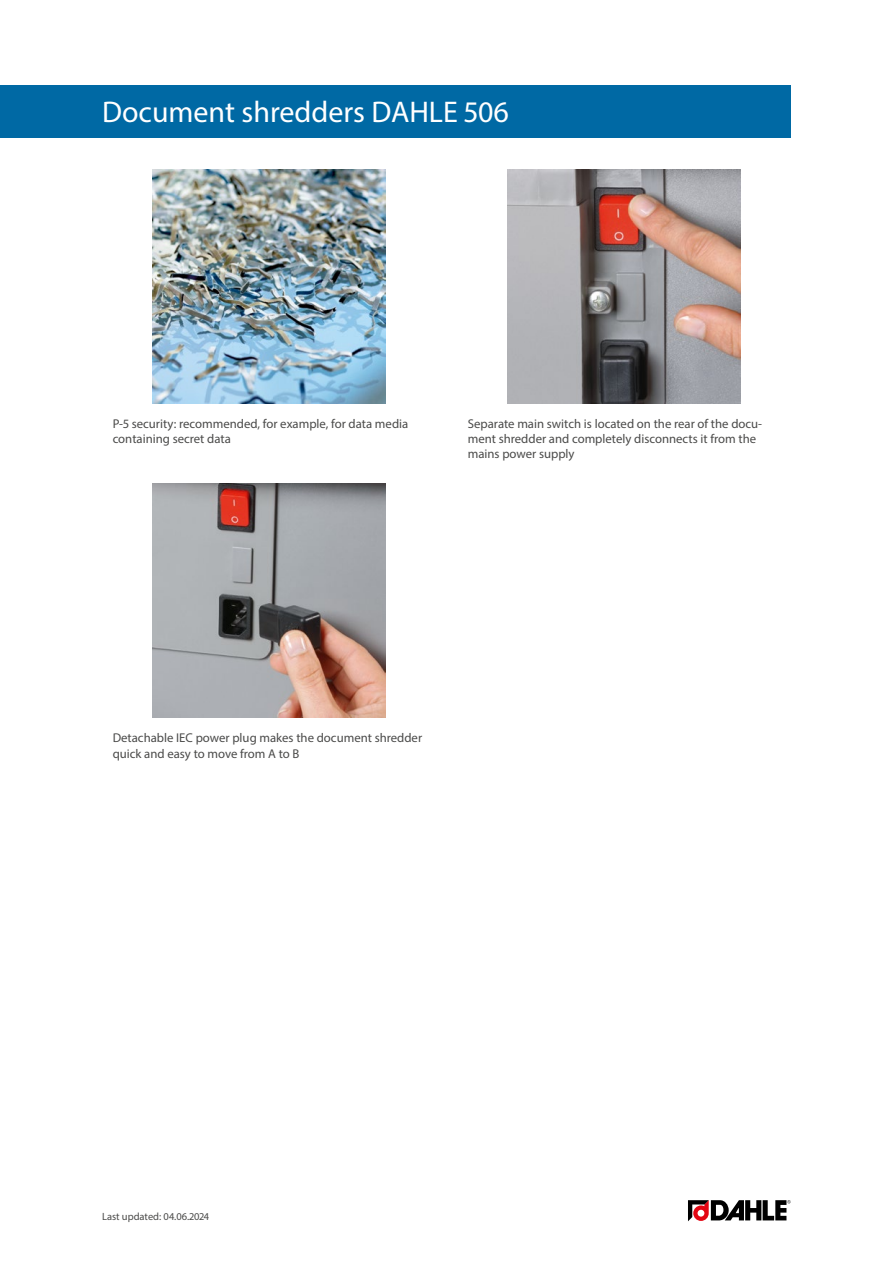
<style>
.page{position:relative;width:893px;height:1263px;background:#fff}
.page>*{position:absolute;margin:0;border:0;box-sizing:border-box;transform-origin:0 0}
.Produktname{font:30px "Myriad Pro";color:#fff}
.Fliesstexte{font:12.75px/15.3px "Myriad Pro";color:#4a4a49}
.t1{font:10.5px "Myriad Pro";color:#4a4a49}
</style>
<div class="page">
<img style="left:152px;top:169px;width:234px;height:234px">
<img style="left:507px;top:169px;width:234px;height:234px">
<img style="left:152px;top:484px;width:234px;height:234px">
<svg style="left:688px;top:1200px;width:103px;height:21px"></svg>
<div style="left:0;top:85px;width:791px;height:53px;background:#0069a4"></div>
<p class="Produktname" style="left:102px;top:94px;width:408px">Document shredders DAHLE 506</p>
<p class="Fliesstexte" style="left:113px;top:416px;width:297px">P-5 security: recommended, for example, for data media containing secret data</p>
<p class="Fliesstexte" style="left:468px;top:416px;width:296px">Separate main switch is located on the rear of the docu&shy;ment shredder and completely disconnects it from the mains power supply</p>
<p class="Fliesstexte" style="left:113px;top:730px;width:311px">Detachable IEC power plug makes the document shredder quick and easy to move from A to B</p>
<p class="t1" style="left:102px;top:1210px;width:109px">Last updated: 04.06.2024</p>
</div>
